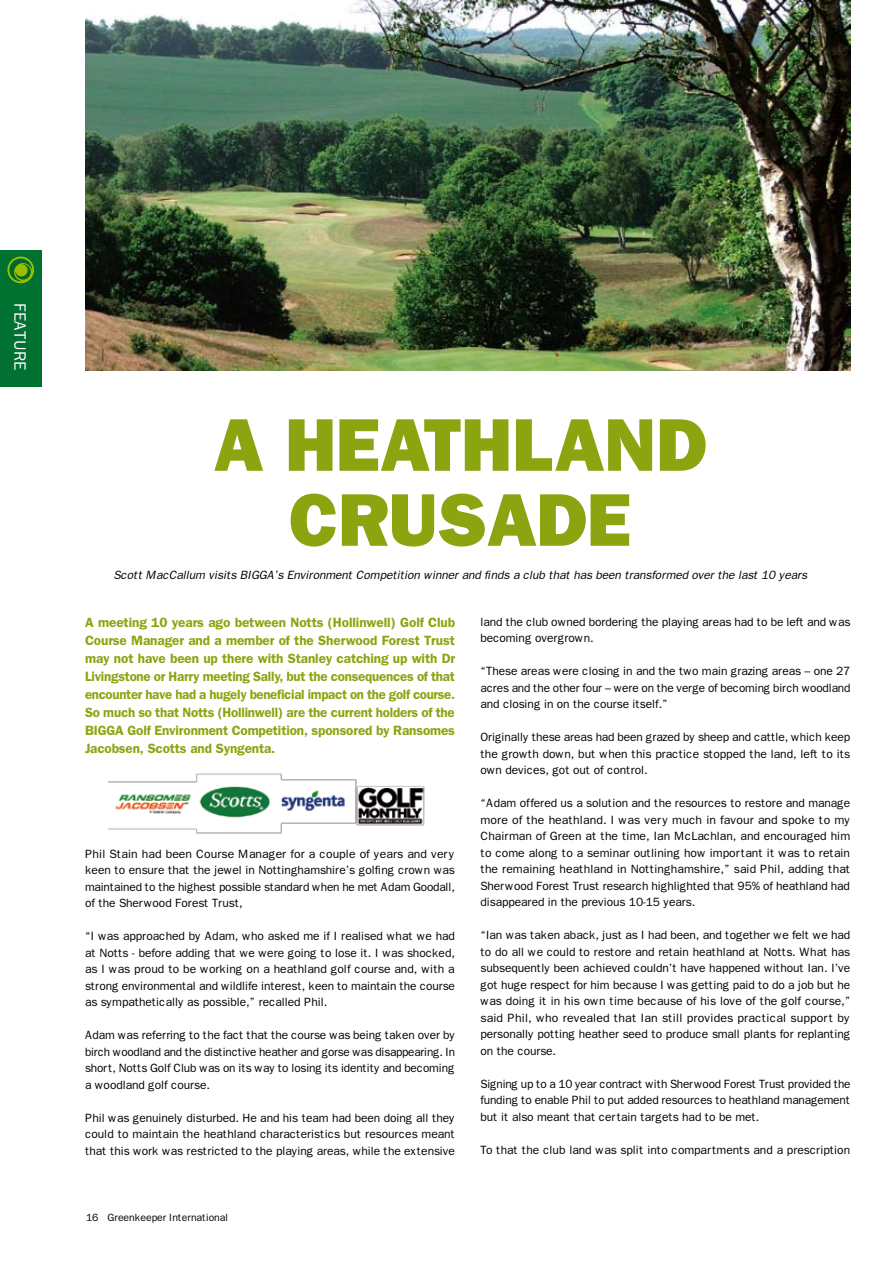
<style>
.page{position:relative;width:893px;height:1263px;background:#fff}
.page>*{position:absolute;margin:0;border:0;box-sizing:border-box;transform-origin:0 0}
.t1{font:800 75px/75px "Franklin Gothic";letter-spacing:-.005em;color:#8aa510;text-align:center}
.t2{font:16.5px "Franklin Gothic";letter-spacing:-.005em;color:#fff}
.t3{font:600 13.5px/18px "Franklin Gothic";letter-spacing:-.01em;color:#8aa510;text-align:justify}
.t4{font:12px/16.5px "Franklin Gothic";letter-spacing:-.01em;color:#000;text-align:justify}
.t5{font:italic 12px "Franklin Gothic";letter-spacing:-.01em;color:#000}
.t6{font:10.5px "Franklin Gothic";letter-spacing:-.01em;color:#000}
</style>
<div class="page">
<div style="left:0;top:251px;width:41px;height:136px;background:#007130"></div>
<svg style="left:7px;top:257px;width:27px;height:26px"></svg>
<svg style="left:9px;top:258px;width:23px;height:23px"></svg>
<img style="left:85px;top:0;width:765px;height:371px">
<img style="left:108px;top:773px;width:317px;height:61px">
<h2 class="t2" style="left:30px;top:303px;width:69px;rotate:90deg">FEATURE</h2>
<h1 class="t1" style="left:214px;top:408px;width:495px">A HEATHLAND<br>CRUSADE</h1>
<p class="t5" style="left:113px;top:568px;width:695px">Scott MacCallum visits BIGGA’s Environment Competition winner and finds a club that has been transformed over the last 10 years</p>
<p class="t4" style="left:480px;top:613px;width:371px">land the club owned bordering the playing areas had to be left and was becoming overgrown.</p>
<p class="t4" style="left:480px;top:663px;width:371px">“These areas were closing in and the two main grazing areas – one 27 acres and the other four – were on the verge of becoming birch woodland and closing in on the course itself.”</p>
<p class="t4" style="left:480px;top:729px;width:371px">Originally these areas had been grazed by sheep and cattle, which keep the growth down, but when this practice stopped the land, left to its own devices, got out of control.</p>
<p class="t4" style="left:480px;top:795px;width:371px">“Adam offered us a solution and the resources to restore and manage more of the heathland. I was very much in favour and spoke to my Chairman of Green at the time, Ian McLachlan, and encouraged him to come along to a seminar outlining how important it was to retain the remaining heathland in Nottinghamshire,” said Phil, adding that Sherwood Forest Trust research highlighted that 95% of heathland had disappeared in the previous 10-15 years.</p>
<p class="t4" style="left:480px;top:927px;width:372px">“Ian was taken aback, just as I had been, and together we felt we had to do all we could to restore and retain heathland at Notts. What has subsequently been achieved couldn’t have happened without Ian. I’ve got huge respect for him because I was getting paid to do a job but he was doing it in his own time because of his love of the golf course,” said Phil, who revealed that Ian still provides practical support by personally potting heather seed to produce small plants for replanting on the course.</p>
<p class="t4" style="left:480px;top:1075px;width:372px">Signing up to a 10 year contract with Sherwood Forest Trust provided the funding to enable Phil to put added resources to heathland management but it also meant that certain targets had to be met.</p>
<p class="t4" style="left:480px;top:1141px;width:371px">To that the club land was split into compartments and a prescription</p>
<p class="t3" style="left:85px;top:613px;width:372px">A meeting 10 years ago between Notts (Hollinwell) Golf Club Course Manager and a member of the Sherwood Forest Trust may not have been up there with Stanley catching up with Dr Livingstone or Harry meeting Sally, but the consequences of that encounter have had a hugely beneficial impact on the golf course.<br>So much so that Notts (Hollinwell) are the current holders of the BIGGA Golf Environment Competition, sponsored by Ransomes Jacobsen, Scotts and Syngenta.</p>
<p class="t4" style="left:85px;top:845px;width:371px">Phil Stain had been Course Manager for a couple of years and very keen to ensure that the jewel in Nottinghamshire’s golfing crown was maintained to the highest possible standard when he met Adam Goodall, of the Sherwood Forest Trust,</p>
<p class="t4" style="left:85px;top:928px;width:372px">“I was approached by Adam, who asked me if I realised what we had at Notts - before adding that we were going to lose it. I was shocked, as I was proud to be working on a heathland golf course and, with a strong environmental and wildlife interest, keen to maintain the course as sympathetically as possible,” recalled Phil.</p>
<p class="t4" style="left:85px;top:1027px;width:372px">Adam was referring to the fact that the course was being taken over by birch woodland and the distinctive heather and gorse was disappearing. In short, Notts Golf Club was on its way to losing its identity and becoming a woodland golf course.</p>
<p class="t4" style="left:85px;top:1109px;width:372px">Phil was genuinely disturbed. He and his team had been doing all they could to maintain the heathland characteristics but resources meant that this work was restricted to the playing areas, while the extensive</p>
<p class="t6" style="left:86px;top:1212px;width:144px">16 Greenkeeper International</p>
</div>
